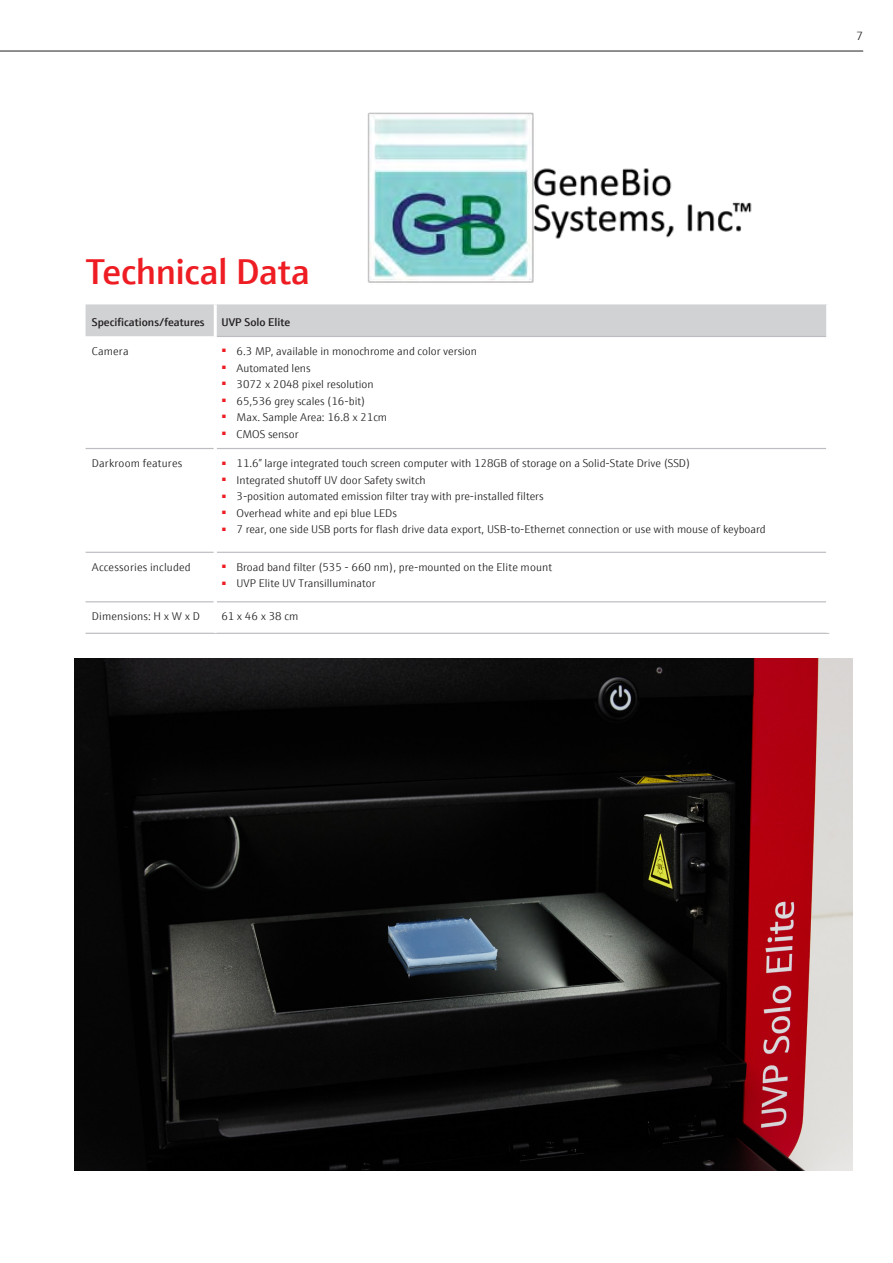
<style>
.page{position:relative;width:893px;height:1263px;background:#fff}
.page>*{position:absolute;margin:0;border:0;box-sizing:border-box;transform-origin:0 0}
.Innenseiten_Überschr{font:600 36px "E+H Sans";letter-spacing:-.015em;color:#ee1d23}
.t1{font:300 12px "E+H Sans";color:#231f20}
.Tabelle_Fliesstext_7{font:300 11.25px "E+H Sans";color:#231f20}
.Headline_Tabelle{font:600 11.25px "E+H Sans";color:#231f20}
.Tabelle_Fliesstext_7-2{font:300 11.25px "E+H Sans";letter-spacing:.02em;color:#231f20}
.Copytext_Tabelle{font:300 11.25px "E+H Sans";letter-spacing:.01em;color:#231f20}
</style>
<div class="page">
<svg style="left:86px;top:304px;width:740px;height:248px"></svg>
<hr style="left:217px;top:336px;width:609px;height:1px;background:#bcbdc0">
<hr style="left:86px;top:448px;width:128px;height:1px;background:#bcbdc0">
<hr style="left:214px;top:304px;width:3px;height:32px;background:#fff">
<hr style="left:217px;top:601px;width:609px;height:1px;background:#bcbdc0">
<hr style="left:215px;top:633px;width:614px;height:1px;background:#bcbdc0">
<hr style="left:86px;top:601px;width:128px;height:1px;background:#bcbdc0">
<hr style="left:86px;top:633px;width:129px;height:1px;background:#bcbdc0">
<hr style="left:217px;top:448px;width:609px;height:1px;background:#bcbdc0">
<hr style="left:86px;top:552px;width:128px;height:1px;background:#bcbdc0">
<hr style="left:217px;top:552px;width:609px;height:1px;background:#bcbdc0">
<hr style="left:214px;top:336px;width:3px;height:112px;background:#fff">
<hr style="left:214px;top:448px;width:3px;height:104px;background:#fff">
<img style="left:74px;top:659px;width:779px;height:511px">
<hr style="left:0;top:51px;width:863px;height:1px;background:#231f20">
<img style="left:367px;top:112px;width:385px;height:171px">
<p class="Innenseiten_Überschr" style="left:85px;top:244px;width:227px">Technical Data</p>
<p class="Headline_Tabelle" style="left:92px;top:314px;width:114px">Specifications/features</p>
<p class="Headline_Tabelle" style="left:222px;top:314px;width:70px">UVP Solo Elite</p>
<p class="Tabelle_Fliesstext_7" style="left:92px;top:343px;width:38px">Camera</p>
<p class="Tabelle_Fliesstext_7" style="left:222px;top:343px;width:257px"><sup>■</sup> 6.3 MP, available in monochrome and color version</p>
<p class="Tabelle_Fliesstext_7" style="left:222px;top:359px;width:91px"><sup>■</sup> Automated lens</p>
<p class="Tabelle_Fliesstext_7" style="left:222px;top:376px;width:154px"><sup>■</sup> 3072 x 2048 pixel resolution</p>
<p class="Tabelle_Fliesstext_7" style="left:222px;top:392px;width:145px"><sup>■</sup> 65,536 grey scales (16-bit)</p>
<p class="Tabelle_Fliesstext_7" style="left:222px;top:409px;width:167px"><sup>■</sup> Max. Sample Area: 16.8 x 21cm</p>
<p class="Tabelle_Fliesstext_7" style="left:222px;top:425px;width:78px"><sup>■</sup> CMOS sensor</p>
<p class="Tabelle_Fliesstext_7" style="left:92px;top:455px;width:92px">Darkroom features</p>
<p class="Tabelle_Fliesstext_7" style="left:222px;top:455px;width:470px"><sup>■</sup> 11.6” large integrated touch screen computer with 128GB of storage on a Solid-State Drive (SSD)</p>
<p class="Tabelle_Fliesstext_7" style="left:222px;top:471px;width:206px"><sup>■</sup> Integrated shutoff UV door Safety switch</p>
<p class="Tabelle_Fliesstext_7" style="left:222px;top:488px;width:324px"><sup>■</sup> 3-position automated emission filter tray with pre-installed filters</p>
<p class="Tabelle_Fliesstext_7" style="left:222px;top:504px;width:177px"><sup>■</sup> Overhead white and epi blue LEDs</p>
<p class="Tabelle_Fliesstext_7" style="left:222px;top:521px;width:546px"><sup>■</sup> 7 rear, one side USB ports for flash drive data export, USB-to-Ethernet connection or use with mouse of keyboard</p>
<p class="Tabelle_Fliesstext_7-2" style="left:92px;top:559px;width:100px">Accessories included</p>
<p class="Tabelle_Fliesstext_7" style="left:222px;top:559px;width:332px"><sup>■</sup> Broad band filter (535 - 660 nm), pre-mounted on the Elite mount</p>
<p class="Tabelle_Fliesstext_7" style="left:222px;top:575px;width:155px"><sup>■</sup> UVP Elite UV Transilluminator</p>
<p class="Tabelle_Fliesstext_7" style="left:92px;top:608px;width:110px">Dimensions: H x W x D</p>
<p class="Copytext_Tabelle" style="left:222px;top:608px;width:78px">61 x 46 x 38 cm</p>
<p class="t1" style="left:856px;top:27px;width:8px">7</p>
</div>
